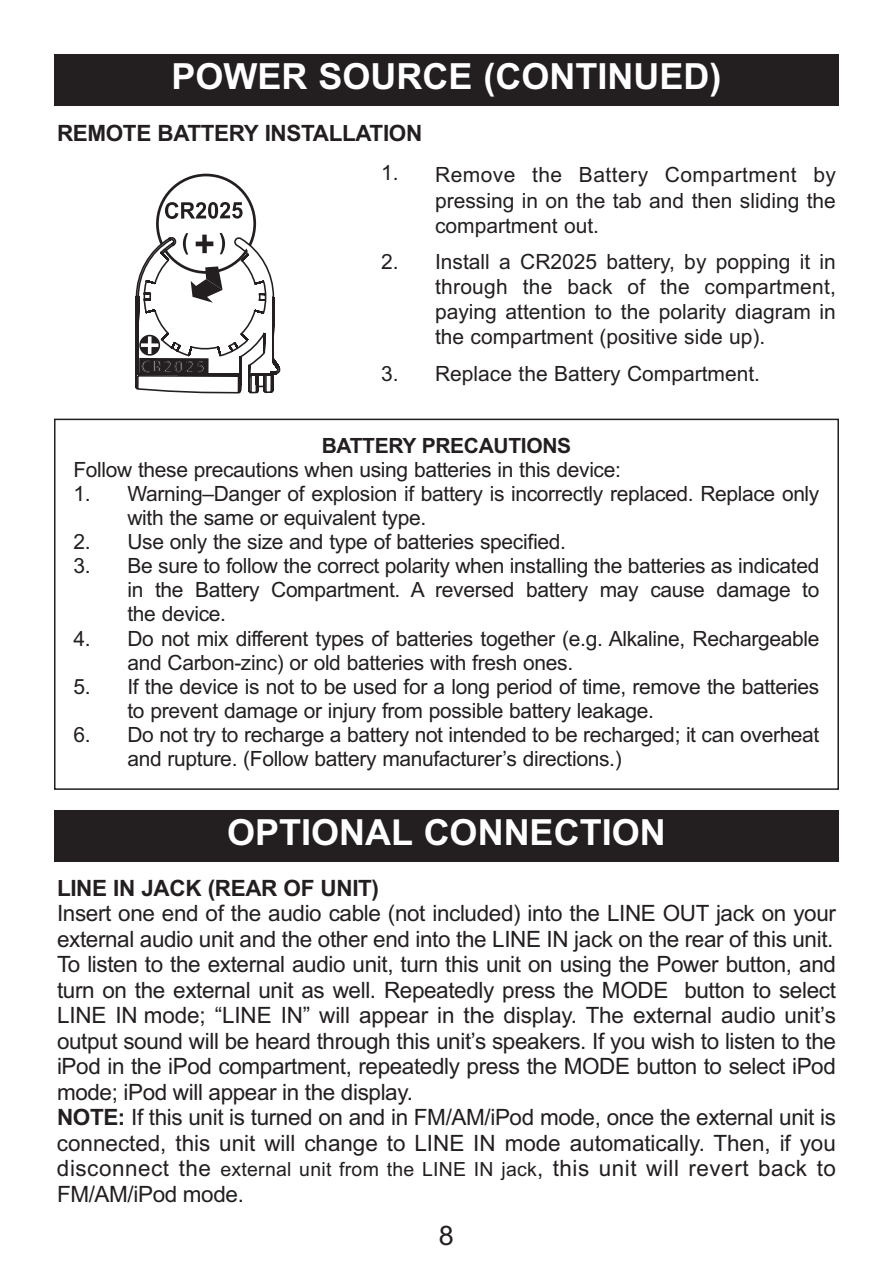
<style>
.page{position:relative;width:893px;height:1276px;background:#fff}
.page>*{position:absolute;margin:0;border:0;box-sizing:border-box;transform-origin:0 0}
.t1{font:700 36px "Arial";color:#fff}
.t2{font:27px "Arial";color:#231f20}
.t3{font:22.5px/25.5px "Arial";letter-spacing:-.015em;color:#231f20}
.t4{font:700 22.5px "Arial";letter-spacing:-.015em;color:#231f20}
.t5{font:21px/24px "Arial";letter-spacing:-.015em;color:#231f20}
.t6{font:700 21px "Arial";letter-spacing:-.015em;color:#231f20}
.t7{font:700 16.8px "Eurostile";letter-spacing:.135em;color:#fff}
.s1{color:#231f20}
.s2{font-weight:700}
.s3{font-size:19.5px}
</style>
<div class="page">
<div style="left:54px;top:54px;width:785px;height:52px;background:#231f20"></div>
<div style="left:54px;top:419px;width:785px;height:371px;border:2px solid #231f20"></div>
<div style="left:156px;top:174px;width:100px;height:100px;border:3px solid #231f20;border-radius:50%"></div>
<svg style="left:165px;top:202px;width:78px;height:17px"></svg>
<svg style="left:135px;top:233px;width:145px;height:160px"></svg>
<div style="left:139px;top:358px;width:70px;height:16px;background:#231f20"></div>
<div style="left:54px;top:810px;width:785px;height:52px;background:#231f20"></div>
<h1 class="t1" style="left:171px;top:56px;width:551px">POWER SOURCE (CONTINUED)</h1>
<p class="t4" style="left:57px;top:120px;width:367px">REMOTE BATTERY INSTALLATION</p>
<p class="t7" style="left:142px;top:360px;width:65px"><span class="s1">C</span>R2<span class="s1">0</span>25</p>
<p class="t5" style="left:435px;top:163px;width:402px;line-height:25.2px;text-align:justify;text-indent:-54px">1. Remove the Battery Compartment by pressing in on the tab and then sliding the compartment out.</p>
<p class="t5" style="left:435px;top:249px;width:402px;line-height:25.2px;text-align:justify;text-indent:-54px">2. Install a CR2025 battery, by popping it in through the back of the compartment, paying attention to the polarity diagram in the compartment (positive side up).</p>
<p class="t5" style="left:381px;top:361px;width:381px">3. Replace the Battery Compartment.</p>
<p class="t6" style="left:322px;top:434px;width:251px">BATTERY PRECAUTIONS</p>
<p class="t5" style="left:73px;top:458px;width:549px">Follow these precautions when using batteries in this device:</p>
<p class="t5" style="left:127px;top:482px;width:693px;text-indent:-54px">1. Warning–Danger of explosion if battery is incorrectly replaced. Replace only with the same or equivalent type.</p>
<p class="t5" style="left:73px;top:530px;width:494px">2. Use only the size and type of batteries specified.</p>
<p class="t5" style="left:127px;top:554px;width:693px;text-align:justify;text-indent:-54px">3. Be sure to follow the correct polarity when installing the batteries as indicated in the Battery Compartment. A reversed battery may cause damage to the device.</p>
<p class="t5" style="left:127px;top:626px;width:693px;text-indent:-54px">4. Do not mix different types of batteries together (e.g. Alkaline, Rechargeable and Carbon-zinc) or old batteries with fresh ones.</p>
<p class="t5" style="left:128px;top:674px;width:693px;text-indent:-54px">5. If the device is not to be used for a long period of time, remove the batteries to prevent damage or injury from possible battery leakage.</p>
<p class="t5" style="left:128px;top:722px;width:693px;text-indent:-54px">6. Do not try to recharge a battery not intended to be recharged; it can overheat and rupture. (Follow battery manufacturer’s directions.)</p>
<h1 class="t1" style="left:227px;top:812px;width:440px">OPTIONAL CONNECTION</h1>
<p class="t4" style="left:57px;top:875px;width:324px">LINE IN JACK (REAR OF UNIT)</p>
<p class="t3" style="left:57px;top:900px;width:780px">Insert one end of the audio cable (not included) into the LINE OUT jack on your external audio unit and the other end into the LINE IN jack on the rear of this unit.<br>To listen to the external audio unit, turn this unit on using the Power button, and turn on the external unit as well. Repeatedly press the MODE button to select LINE IN mode; “LINE IN” will appear in the display. The external audio unit’s output sound will be heard through this unit’s speakers. If you wish to listen to the iPod in the iPod compartment, repeatedly press the MODE button to select iPod mode; iPod will appear in the display.<br><span class="s2">NOTE:</span> If this unit is turned on and in FM/AM/iPod mode, once the external unit is connected, this unit will change to LINE IN mode automatically. Then, if you disconnect the <span class="s3">external unit from the LINE IN jack</span>, this unit will revert back to FM/AM/iPod mode.</p>
<p class="t2" style="left:439px;top:1219px;width:17px">8</p>
</div>
